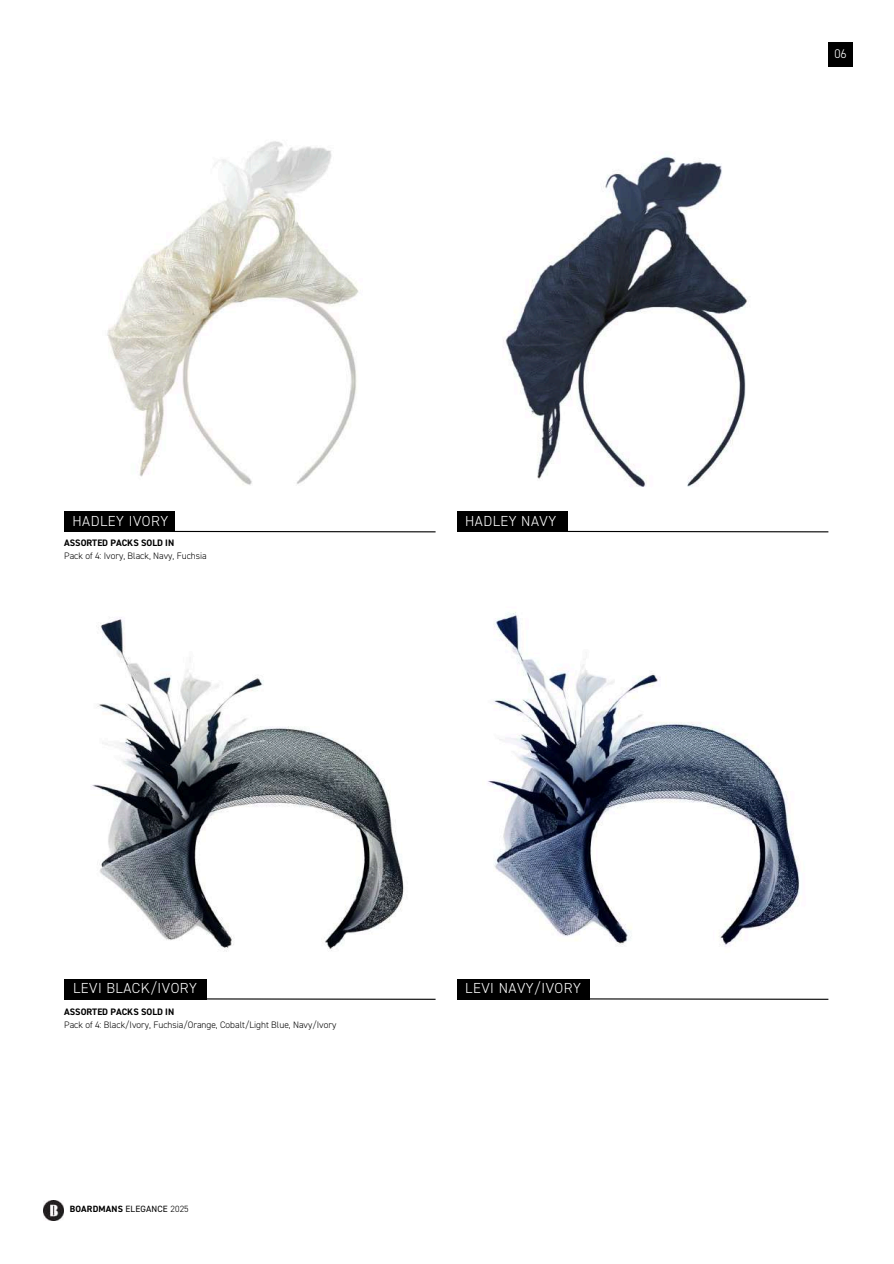
<style>
.page{position:relative;width:894px;height:1264px;background:#fff}
.page>*{position:absolute;margin:0;border:0;box-sizing:border-box;transform-origin:0 0}
.t1{font:300 14.55px "DIN2014";letter-spacing:.035em;color:#fff}
.t2{font:300 12.6px "DIN2014";color:#fff}
.t3{font:300 9.45px "DIN2014";color:#000}
.t4{font:700 9.45px "DIN2014";color:#000}
.t5{font:700 9.15px "DIN2014";letter-spacing:.02em;color:#000}
.s1{font-weight:400}
.s2{font-weight:300}
</style>
<div class="page">
<img style="left:43px;top:1200px;width:21px;height:20px">
<div style="left:64px;top:978px;width:142px;height:21px;background:#000"></div>
<svg style="left:64px;top:997px;width:372px;height:3px"></svg>
<div style="left:64px;top:511px;width:111px;height:21px;background:#000"></div>
<svg style="left:175px;top:530px;width:261px;height:3px"></svg>
<div style="left:457px;top:511px;width:110px;height:21px;background:#000"></div>
<svg style="left:567px;top:530px;width:262px;height:3px"></svg>
<div style="left:457px;top:978px;width:132px;height:21px;background:#000"></div>
<svg style="left:457px;top:997px;width:372px;height:3px"></svg>
<img style="left:107px;top:141px;width:252px;height:344px">
<img style="left:503px;top:156px;width:245px;height:331px">
<img style="left:91px;top:617px;width:313px;height:335px">
<img style="left:488px;top:612px;width:312px;height:335px">
<div style="left:828px;top:42px;width:24px;height:24px;background:#000"></div>
<h1 class="t1" style="left:72px;top:512px;width:97px">HADLEY IVORY</h1>
<h1 class="t1" style="left:465px;top:512px;width:93px">HADLEY NAVY</h1>
<p class="t4" style="left:64px;top:537px;width:111px">ASSORTED PACKS SOLD IN</p>
<p class="t3" style="left:64px;top:549px;width:144px">Pack of 4: Ivory, Black, Navy, Fuchsia</p>
<h1 class="t1" style="left:73px;top:979px;width:125px">LEVI BLACK/IVORY</h1>
<p class="t4" style="left:64px;top:1005px;width:111px">ASSORTED PACKS SOLD IN</p>
<p class="t3" style="left:64px;top:1018px;width:273px">Pack of 4: Black/Ivory, Fuchsia/Orange, Cobalt/Light Blue, Navy/Ivory</p>
<p class="t5" style="left:70px;top:1203px;width:120px">BOARDMANS <span class="s1">ELEGANCE</span> <span class="s2">2025</span></p>
<h1 class="t1" style="left:465px;top:979px;width:117px">LEVI NAVY/IVORY</h1>
<h2 class="t2" style="left:834px;top:46px;width:14px">06</h2>
</div>
